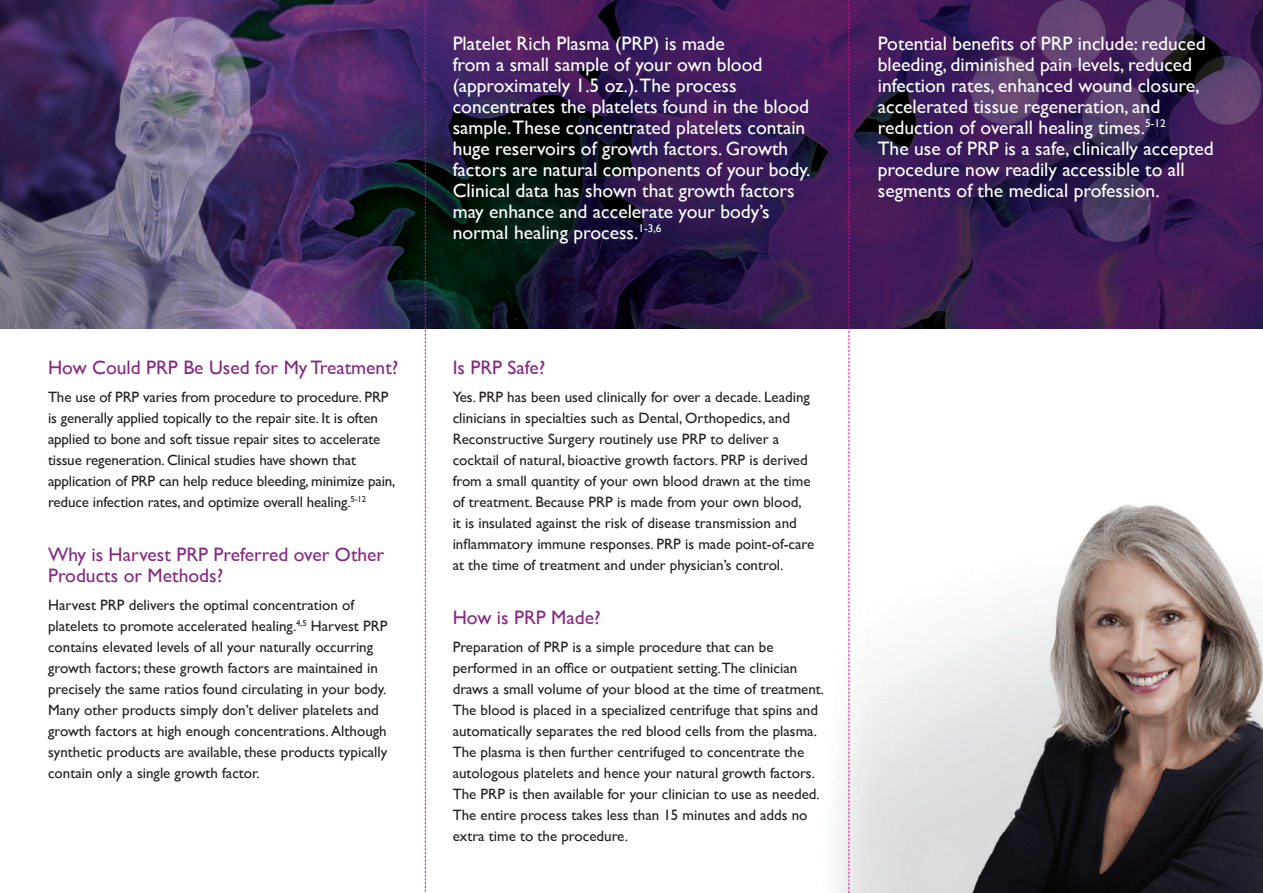
<style>
.page{position:relative;width:1263px;height:893px;background:#fff}
.page>*{position:absolute;margin:0;border:0;box-sizing:border-box;transform-origin:0 0}
.t1{font:19.5px/21px "Gill Sans";color:#fff}
.t2{font:19.5px/21px "Gill Sans";color:#872884}
.t3{font:15px/21px "Gill Sans";color:#231f20}
</style>
<div class="page">
<img style="left:837px;top:487px;width:426px;height:406px">
<img style="left:0;top:0;width:1263px;height:329px">
<svg style="left:848px;top:0;width:1px;height:893px"></svg>
<svg style="left:425px;top:0;width:1px;height:892px"></svg>
<h1 class="t2" style="left:48px;top:357px;width:352px">How Could PRP Be Used for My Treatment?</h1>
<p class="t3" style="left:48px;top:386px;width:349px">The use of PRP varies from procedure to procedure. PRP is generally applied topically to the repair site. It is often applied to bone and soft tissue repair sites to accelerate tissue regeneration. Clinical studies have shown that application of PRP can help reduce bleeding, minimize pain, reduce infection rates, and optimize overall healing.<sup>5-12</sup></p>
<h1 class="t2" style="left:48px;top:544px;width:338px">Why is Harvest PRP Preferred over Other<br>Products or Methods?</h1>
<p class="t3" style="left:48px;top:594px;width:341px">Harvest PRP delivers the optimal concentration of platelets to promote accelerated healing.<sup>4,5</sup> Harvest PRP contains elevated levels of all your naturally occurring growth factors; these growth factors are maintained in precisely the same ratios found circulating in your body.<br>Many other products simply don’t deliver platelets and growth factors at high enough concentrations. Although synthetic products are available, these products typically contain only a single growth factor.</p>
<p class="t1" style="left:453px;top:33px;width:359px">Platelet Rich Plasma (PRP) is made<br>from a small sample of your own blood (approximately 1.5 oz.).The process concentrates the platelets found in the blood sample.These concentrated platelets contain huge reservoirs of growth factors. Growth factors are natural components of your body.<br>Clinical data has shown that growth factors may enhance and accelerate your body’s normal healing process.<sup>1-3,6</sup></p>
<p class="t1" style="left:878px;top:33px;width:337px">Potential benefits of PRP include: reduced bleeding, diminished pain levels, reduced infection rates, enhanced wound closure, accelerated tissue regeneration, and reduction of overall healing times.<sup>5-12<br></sup>The use of PRP is a safe, clinically accepted procedure now readily accessible to all segments of the medical profession.</p>
<h1 class="t2" style="left:453px;top:357px;width:94px">Is PRP Safe?</h1>
<p class="t3" style="left:453px;top:386px;width:363px">Yes. PRP has been used clinically for over a decade. Leading clinicians in specialties such as Dental, Orthopedics, and Reconstructive Surgery routinely use PRP to deliver a cocktail of natural, bioactive growth factors. PRP is derived from a small quantity of your own blood drawn at the time of treatment. Because PRP is made from your own blood,<br>it is insulated against the risk of disease transmission and inflammatory immune responses. PRP is made point-of-care at the time of treatment and under physician’s control.</p>
<h1 class="t2" style="left:453px;top:607px;width:149px">How is PRP Made?</h1>
<p class="t3" style="left:453px;top:636px;width:373px">Preparation of PRP is a simple procedure that can be performed in an office or outpatient setting.The clinician draws a small volume of your blood at the time of treatment.<br>The blood is placed in a specialized centrifuge that spins and automatically separates the red blood cells from the plasma.<br>The plasma is then further centrifuged to concentrate the autologous platelets and hence your natural growth factors.<br>The PRP is then available for your clinician to use as needed.<br>The entire process takes less than 15 minutes and adds no extra time to the procedure.</p>
</div>
